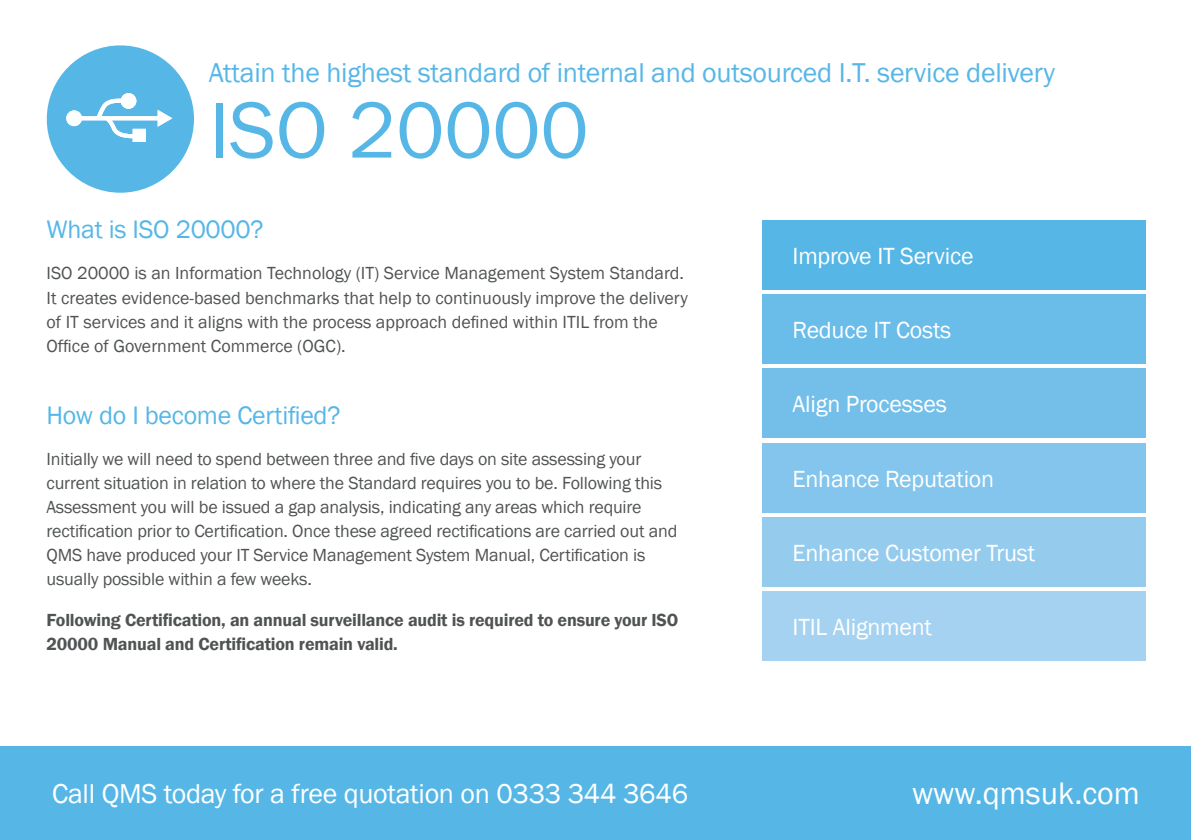
<style>
.page{position:relative;width:1191px;height:840px;background:#fff}
.page>*{position:absolute;margin:0;border:0;box-sizing:border-box;transform-origin:0 0}
.t1{font:82px "Franklin Gothic";color:#56b7e7}
.t2{font:32px "Franklin Gothic";color:#fff}
.t3{font:28px "Franklin Gothic";letter-spacing:-.01em;color:#56b7e7}
.t4{font:28px "Franklin Gothic";letter-spacing:-.01em;color:#fff}
.t5{font:26px "Franklin Gothic";letter-spacing:-.01em;color:#56b7e7}
.t6{font:24px "Franklin Gothic";letter-spacing:-.01em;color:#fff}
.t7{font:18px/24px "Franklin Gothic";letter-spacing:-.01em;color:#505354}
.t8{font:600 18px/24px "Franklin Gothic";letter-spacing:-.01em;color:#505354}
</style>
<div class="page">
<div style="left:762px;top:220px;width:383px;height:69px;background:#56b7e7"></div>
<div style="left:762px;top:368px;width:383px;height:69px;background:#73bfea"></div>
<div style="left:762px;top:517px;width:383px;height:69px;background:#95ccee"></div>
<div style="left:762px;top:294px;width:383px;height:69px;background:#6abce9"></div>
<div style="left:762px;top:443px;width:383px;height:69px;background:#83c5ec"></div>
<div style="left:762px;top:591px;width:383px;height:69px;background:#a4d2f0"></div>
<div style="left:0;top:746px;width:1191px;height:93px;background:#56b7e7"></div>
<svg style="left:47px;top:45px;width:147px;height:148px"></svg>
<p class="t3" style="left:209px;top:55px;width:848px">Attain the highest standard of internal and outsourced I.T. service delivery</p>
<p class="t1" style="left:209px;top:79px;width:381px">ISO 20000</p>
<p class="t5" style="left:46px;top:213px;width:219px">What is ISO 20000?</p>
<p class="t7" style="left:46px;top:262px;width:643px">ISO 20000 is an Information Technology (IT) Service Management System Standard.<br>It creates evidence-based benchmarks that help to continuously improve the delivery of IT services and it aligns with the process approach defined within ITIL from the Office of Government Commerce (OGC).</p>
<p class="t5" style="left:46px;top:398px;width:295px">How do I become Certified?</p>
<p class="t7" style="left:46px;top:447px;width:632px">Initially we will need to spend between three and five days on site assessing your current situation in relation to where the Standard requires you to be. Following this Assessment you will be issued a gap analysis, indicating any areas which require rectification prior to Certification. Once these agreed rectifications are carried out and QMS have produced your IT Service Management System Manual, Certification is usually possible within a few weeks.</p>
<p class="t8" style="left:46px;top:607px;width:633px">Following Certification, an annual surveillance audit is required to ensure your ISO<br>20000 Manual and Certification remain valid.</p>
<p class="t6" style="left:792px;top:241px;width:182px">Improve IT Service</p>
<p class="t6" style="left:792px;top:315px;width:160px">Reduce IT Costs</p>
<p class="t6" style="left:792px;top:389px;width:156px">Align Processes</p>
<p class="t6" style="left:792px;top:463px;width:203px">Enhance Reputation</p>
<p class="t6" style="left:792px;top:537px;width:244px">Enhance Customer Trust</p>
<p class="t6" style="left:792px;top:612px;width:141px">ITIL Alignment</p>
<p class="t4" style="left:52px;top:775px;width:637px">Call QMS today for a free quotation on 0333 344 3646</p>
<p class="t2" style="left:912px;top:773px;width:229px">www.qmsuk.com</p>
<p class="t4" style="left:512px;top:775px;width:182px">845 86 26 246</p>
</div>
